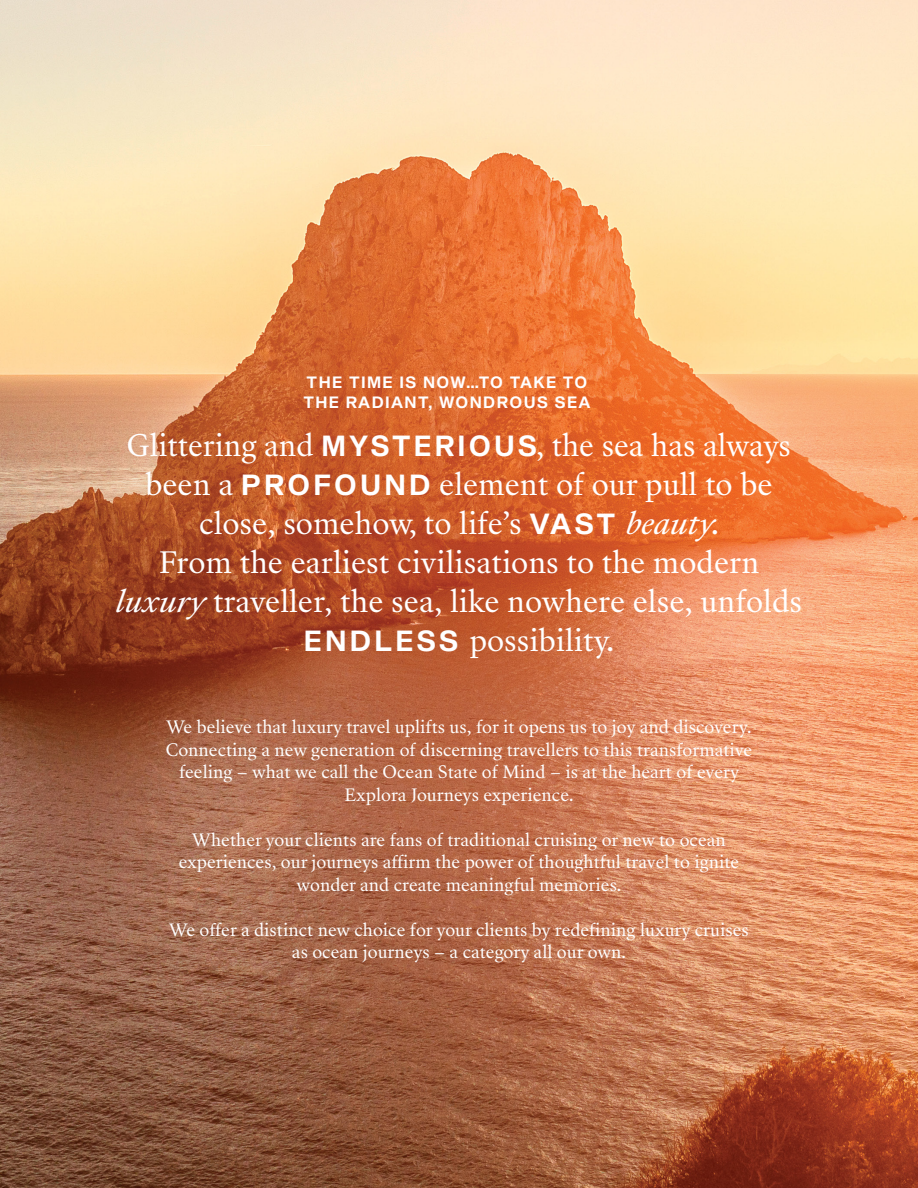
<style>
.page{position:relative;width:918px;height:1188px;background:#fff}
.page>*{position:absolute;margin:0;border:0;box-sizing:border-box;transform-origin:0 0}
.t1{font:28.5px/39px "Sang Bleu Republic";color:#fff;text-align:center}
.t2{font:16.5px/22.5px "Sang Bleu Republic";color:#fff;text-align:center}
.t3{font:300 16.05px/19.5px "Shapiro 65";letter-spacing:.085em;color:#fff}
.s1{font-family:"Shapiro 65";font-weight:300}
.s2{font-style:italic}
</style>
<div class="page">
<img style="left:0;top:0;width:918px;height:1188px">
<p class="t3" style="left:303px;top:373px;width:289px">THE TIME IS NOW…TO TAKE TO<br>THE RADIANT, WONDROUS SEA</p>
<p class="t1" style="left:116px;top:427px;width:688px">Glittering and <span class="s1">MYSTERIOUS</span>, the sea has always been a <span class="s1">PROFOUND</span> element of our pull to be close, somehow, to life’s <span class="s1">VAST</span> <span class="s2">beauty</span>.<br>From the earliest civilisations to the modern <span class="s2">luxury</span> traveller, the sea, like nowhere else, unfolds <span class="s1">ENDLESS</span> possibility.</p>
<p class="t2" style="left:166px;top:716px;width:588px">We believe that luxury travel uplifts us, for it opens us to joy and discovery.<br>Connecting a new generation of discerning travellers to this transformative feeling – what we call the Ocean State of Mind – is at the heart of every Explora Journeys experience.</p>
<p class="t2" style="left:179px;top:829px;width:562px">Whether your clients are fans of traditional cruising or new to ocean experiences, our journeys affirm the power of thoughtful travel to ignite wonder and create meaningful memories.</p>
<p class="t2" style="left:169px;top:919px;width:581px">We offer a distinct new choice for your clients by redefining luxury cruises as ocean journeys – a category all our own.</p>
</div>
